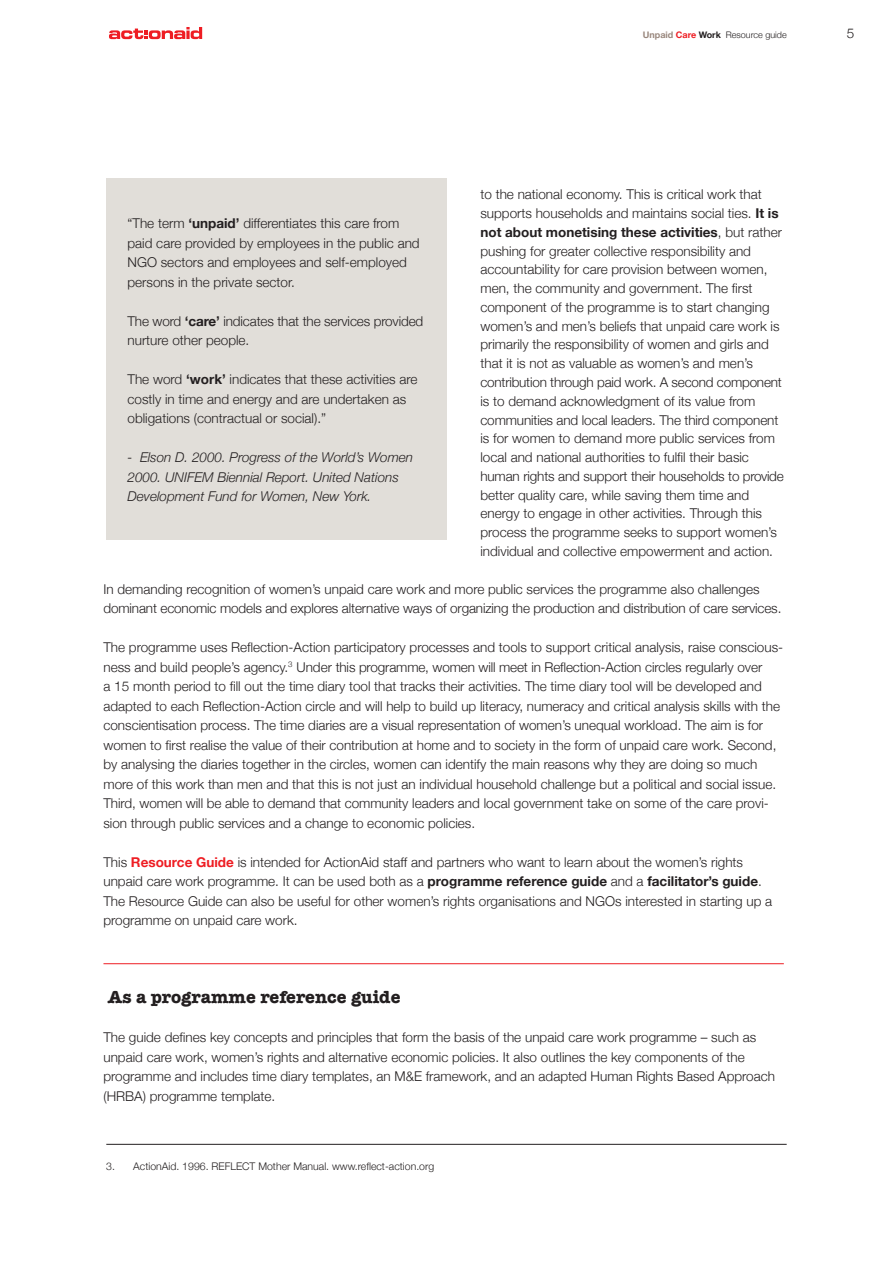
<style>
.page{position:relative;width:893px;height:1263px;background:#fff}
.page>*{position:absolute;margin:0;border:0;box-sizing:border-box;transform-origin:0 0}
.Sub_heading{font:700 18px "American Typewriter";color:#231f20}
.Body_copy_bold{font:300 13.5px/19.5px "Helvetica Neue";color:#231f20}
.t1{font:italic 300 13.5px/19.5px "Helvetica Neue";color:#231f20}
.t2{font:300 10.5px "Helvetica Neue";color:#231f20}
.t3{font:300 9px "Helvetica Neue";color:#231f20}
.s1{font-weight:700;color:#99877d}
.s2{font-weight:700;color:#ee1d23}
.s3{font-weight:700}
</style>
<div class="page">
<svg style="left:109px;top:27px;width:93px;height:12px"></svg>
<hr style="left:103px;top:963px;width:681px;height:1px;background:#ee1d23">
<hr style="left:106px;top:1144px;width:681px;height:1px;background:#231f20">
<div style="left:106px;top:179px;width:340px;height:361px;background:#e1ded9"></div>
<p class="t3" style="left:643px;top:29px;width:145px"><span class="s1">Unpaid</span> <span class="s2">Care</span> <span class="s3">Work</span> Resource guide</p>
<p class="Body_copy_bold" style="left:847px;top:23px;width:9px">5</p>
<p class="Body_copy_bold" style="left:480px;top:185px;width:303px;line-height:18.8px">to the national economy. This is critical work that supports households and maintains social ties. <span class="s3">It is not about monetising these activities</span>, but rather pushing for greater collective responsibility and accountability for care provision between women, men, the community and government. The first component of the programme is to start changing women’s and men’s beliefs that unpaid care work is primarily the responsibility of women and girls and that it is not as valuable as women’s and men’s</p>
<p class="Body_copy_bold" style="left:480px;top:372px;width:303px;line-height:18.8px">contribution through paid work. A second component is to demand acknowledgment of its value from communities and local leaders. The third component is for women to demand more public services from local and national authorities to fulfil their basic</p>
<p class="Body_copy_bold" style="left:480px;top:466px;width:305px;line-height:18.8px">human rights and support their households to provide better quality care, while saving them time and energy to engage in other activities. Through this process the programme seeks to support women’s individual and collective empowerment and action.</p>
<p class="Body_copy_bold" style="left:103px;top:579px;width:679px">In demanding recognition of women’s unpaid care work and more public services the programme also challenges dominant economic models and explores alternative ways of organizing the production and distribution of care services.</p>
<p class="Body_copy_bold" style="left:103px;top:637px;width:681px">The programme uses Reflection-Action participatory processes and tools to support critical analysis, raise conscious&shy;ness and build people’s agency.<sup>3</sup> Under this programme, women will meet in Reflection-Action circles regularly over<br>a 15 month period to fill out the time diary tool that tracks their activities. The time diary tool will be developed and adapted to each Reflection-Action circle and will help to build up literacy, numeracy and critical analysis skills with the conscientisation process. The time diaries are a visual representation of women’s unequal workload. The aim is for women to first realise the value of their contribution at home and to society in the form of unpaid care work. Second, by analysing the diaries together in the circles, women can identify the main reasons why they are doing so much more of this work than men and that this is not just an individual household challenge but a political and social issue.<br>Third, women will be able to demand that community leaders and local government take on some of the care provi&shy;sion through public services and a change to economic policies.</p>
<p class="Body_copy_bold" style="left:103px;top:852px;width:670px">This <span class="s2">Resource Guide</span> is intended for ActionAid staff and partners who want to learn about the women’s rights unpaid care work programme. It can be used both as a <span class="s3">programme reference guide</span> and a <span class="s3">facilitator’s guide</span>.<br>The Resource Guide can also be useful for other women’s rights organisations and NGOs interested in starting up a programme on unpaid care work.</p>
<p class="Body_copy_bold" style="left:128px;top:213px;width:294px">“The term <span class="s3">‘unpaid’</span> differentiates this care from paid care provided by employees in the public and NGO sectors and employees and self-employed persons in the private sector.</p>
<p class="Body_copy_bold" style="left:128px;top:311px;width:297px">The word <span class="s3">‘care’</span> indicates that the services provided nurture other people.</p>
<p class="Body_copy_bold" style="left:128px;top:369px;width:291px">The word <span class="s3">‘work’</span> indicates that these activities are costly in time and energy and are undertaken as obligations (contractual or social).”</p>
<p class="t1" style="left:128px;top:447px;width:287px">- Elson D. 2000. Progress of the World’s Women<br>2000. UNIFEM Biennial Report. United Nations<br>Development Fund for Women, New York.</p>
<p class="Sub_heading" style="left:108px;top:986px;width:294px">As a programme reference guide</p>
<p class="Body_copy_bold" style="left:103px;top:1027px;width:673px">The guide defines key concepts and principles that form the basis of the unpaid care work programme – such as unpaid care work, women’s rights and alternative economic policies. It also outlines the key components of the programme and includes time diary templates, an M&amp;E framework, and an adapted Human Rights Based Approach (HRBA) programme template.</p>
<p class="t2" style="left:106px;top:1159px;width:329px">3. ActionAid. 1996. REFLECT Mother Manual. www.reflect-action.org</p>
</div>
